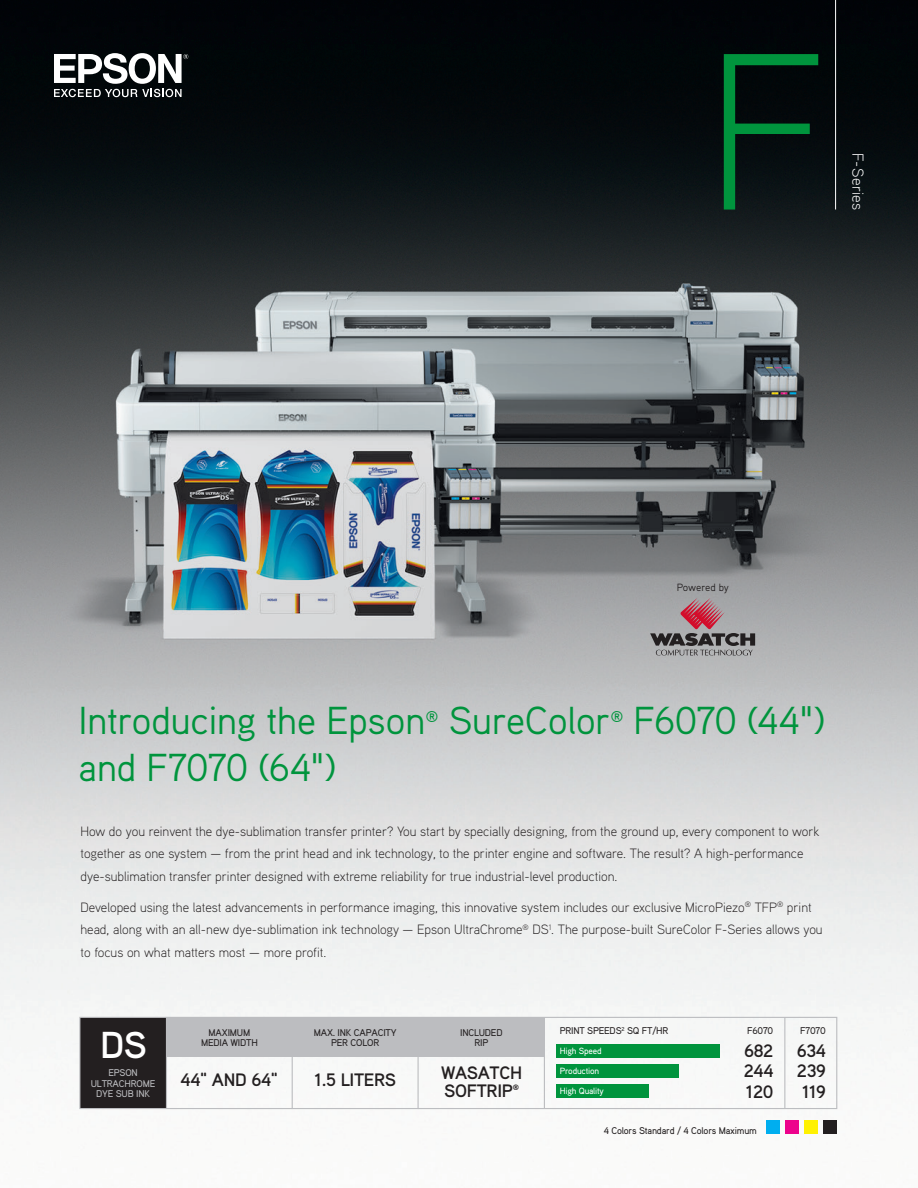
<style>
.page{position:relative;width:918px;height:1188px;background:#fff}
.page>*{position:absolute;margin:0;border:0;box-sizing:border-box;transform-origin:0 0}
.Brochure_letter_badg{font:300 222.75px "Aaux Pro OT";color:#00943d}
.Headline___product_p{font:39px "Aaux Pro OT";letter-spacing:-.02em;color:#00943d}
.t1{font:700 37.5px "Aaux Pro OT";color:#fff}
.t2{font:700 18px/20.1px "Aaux Pro OT";letter-spacing:-.02em;color:#231f20}
.Brochure_badge___ver{font:300 15.9px "Aaux Pro OT";letter-spacing:.025em;color:#fff}
.Headline___product_p-2{font:15.75px "Aaux Pro OT";color:#00943d}
.Bodycopy___product_p{font:300 13.5px/22.5px "Aaux Pro OT";color:#231f20}
.Legal_footnotes{font:10.5px "Aaux Pro OT";letter-spacing:-.02em;color:#231f20}
.t3{font:500 9.75px/10.5px "Aaux Pro OT";letter-spacing:-.02em;color:#231f20;text-align:center}
.t4{font:500 9.75px/10.5px "Aaux Pro OT";letter-spacing:-.02em;color:#bcbdc0;text-align:center}
.t5{font:500 9px "Aaux Pro OT";letter-spacing:-.02em;color:#fff}
.t6{font:700 7.8px "Aaux Pro OT";color:#231f20}
.s1{font-family:"Helvetica Neue LT Std"}
</style>
<div class="page">
<img style="left:0;top:0;width:918px;height:1110px">
<svg style="left:54px;top:53px;width:134px;height:44px"></svg>
<hr style="left:835px;top:0;width:1px;height:210px;background:#fff">
<svg style="left:650px;top:598px;width:105px;height:58px;background:#98878b"></svg>
<div style="left:556px;top:1084px;width:92px;height:13px;background:#00943d"></div>
<div style="left:80px;top:1017px;width:87px;height:92px;background:#231f20"></div>
<div style="left:166px;top:1017px;width:378px;height:40px;background:#bcbdc0"></div>
<hr style="left:166px;top:1017px;width:1px;height:92px;background:#bcbdc0">
<hr style="left:292px;top:1017px;width:1px;height:92px;background:#bcbdc0">
<hr style="left:418px;top:1017px;width:1px;height:92px;background:#bcbdc0">
<hr style="left:544px;top:1017px;width:1px;height:92px;background:#bcbdc0">
<div style="left:79px;top:1017px;width:758px;height:92px;border:1px solid #bcbdc0"></div>
<div style="left:556px;top:1044px;width:164px;height:13px;background:#00943d"></div>
<div style="left:556px;top:1064px;width:123px;height:13px;background:#00943d"></div>
<div style="left:766px;top:1120px;width:14px;height:14px;background:#00aeef"></div>
<div style="left:785px;top:1120px;width:14px;height:14px;background:#ed028c"></div>
<div style="left:804px;top:1120px;width:14px;height:14px;background:#fff101"></div>
<div style="left:823px;top:1120px;width:14px;height:14px;background:#231f20"></div>
<hr style="left:784px;top:1017px;width:1px;height:92px;background:#bcbdc0">
<p class="Brochure_letter_badg" style="left:707px;top:-8px;width:122px">F</p>
<p class="Brochure_badge___ver" style="left:868px;top:153px;width:59px;rotate:90deg">F-Series</p>
<p class="Legal_footnotes" style="left:677px;top:581px;width:54px">Powered by</p>
<p class="Headline___product_p" style="left:78px;top:696px;width:349px">Introducing the Epson</p>
<p class="Headline___product_p-2" style="left:426px;top:707px;width:14px">®</p>
<p class="Headline___product_p" style="left:448px;top:696px;width:164px">SureColor</p>
<p class="Headline___product_p-2" style="left:611px;top:707px;width:14px">®</p>
<p class="Headline___product_p" style="left:633px;top:696px;width:194px">F6070 (44<span class="s1">"</span>)</p>
<p class="Headline___product_p" style="left:78px;top:743px;width:260px">and F7070 (64<span class="s1">"</span>)</p>
<p class="Bodycopy___product_p" style="left:80px;top:820px;width:741px">How do you reinvent the dye-sublimation transfer printer? You start by specially designing, from the ground up, every component to work together as one system — from the print head and ink technology, to the printer engine and software. The result? A high-performance dye-sublimation transfer printer designed with extreme reliability for true industrial-level production.</p>
<p class="Bodycopy___product_p" style="left:80px;top:895px;width:744px">Developed using the latest advancements in performance imaging, this innovative system includes our exclusive MicroPiezo<sup>®</sup> TFP<sup>®</sup> print head, along with an all-new dye-sublimation ink technology — Epson UltraChrome<sup>®</sup> DS<sup>1</sup>. The purpose-built SureColor F-Series allows you to focus on what matters most — more profit.</p>
<p class="t3" style="left:314px;top:1027px;width:84px">MAX. INK CAPACITY<br>PER COLOR</p>
<p class="t3" style="left:560px;top:1025px;width:110px">PRINT SPEEDS<sup>2</sup> SQ FT/HR</p>
<p class="t3" style="left:747px;top:1025px;width:28px">F6070</p>
<p class="t2" style="left:744px;top:1040px;width:31px;text-align:justify">682<br>244<br>120</p>
<p class="t3" style="left:800px;top:1025px;width:27px">F7070</p>
<p class="t2" style="left:797px;top:1041px;width:31px;line-height:19.5px">634<br>239</p>
<p class="t3" style="left:460px;top:1027px;width:44px">INCLUDED<br>RIP</p>
<p class="t1" style="left:100px;top:1021px;width:48px">DS</p>
<p class="t3" style="left:201px;top:1027px;width:58px">MAXIMUM<br>MEDIA WIDTH</p>
<p class="t2" style="left:181px;top:1069px;width:99px">44" AND 64"</p>
<p class="t5" style="left:560px;top:1045px;width:43px">High Speed</p>
<p class="t5" style="left:560px;top:1065px;width:41px">Production</p>
<p class="t4" style="left:91px;top:1067px;width:66px">EPSON<br>ULTRACHROME<br>DYE SUB INK</p>
<p class="t2" style="left:315px;top:1069px;width:83px">1.5 LITERS</p>
<p class="t2" style="left:441px;top:1063px;width:83px;line-height:18px">WASATCH<br>SOFTRIP</p>
<p class="t6" style="left:513px;top:1082px;width:8px">®</p>
<p class="t5" style="left:560px;top:1085px;width:46px">High Quality</p>
<p class="t2" style="left:802px;top:1081px;width:25px">119</p>
<p class="t3" style="left:604px;top:1125px;width:155px">4 Colors Standard / 4 Colors Maximum</p>
</div>
